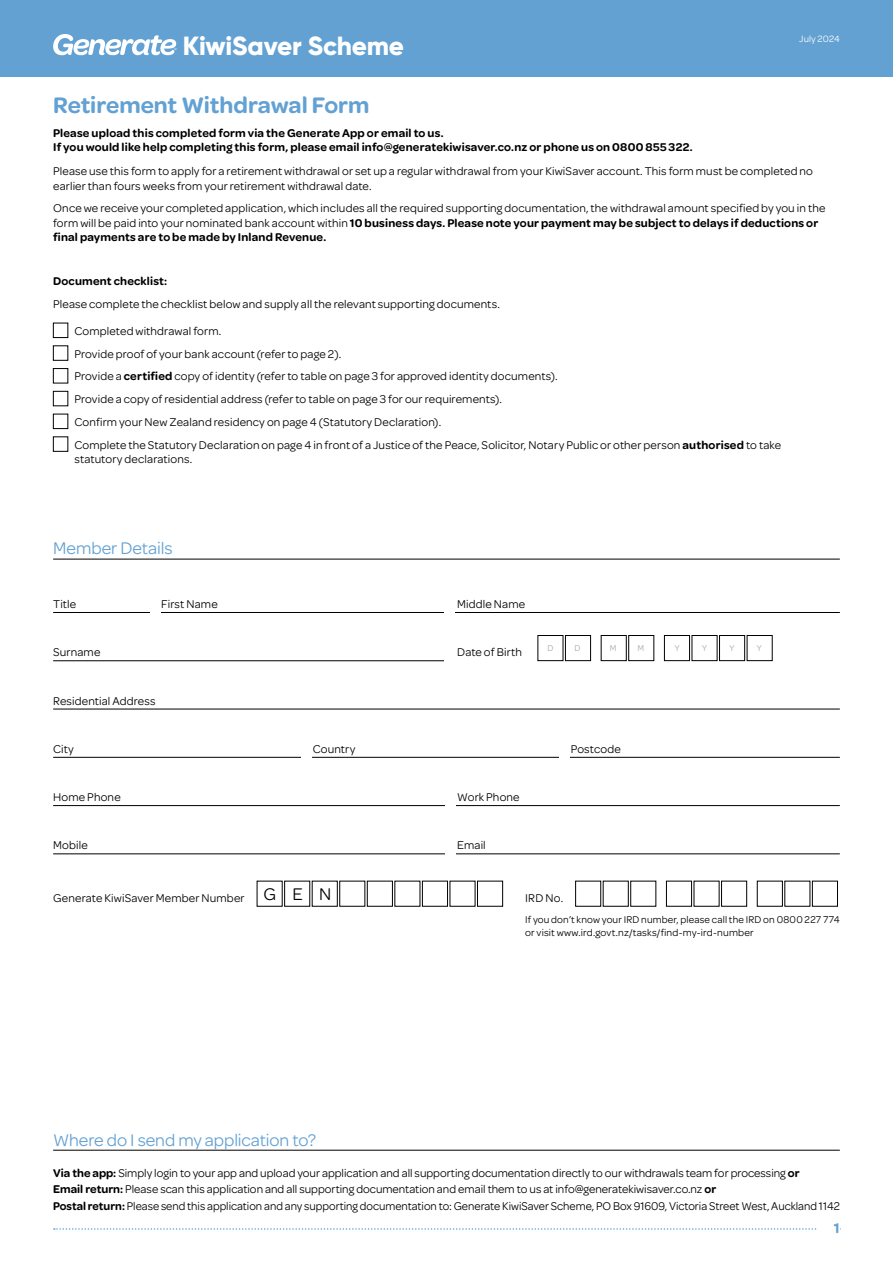
<style>
.page{position:relative;width:893px;height:1263px;background:#fff}
.page>*{position:absolute;margin:0;border:0;box-sizing:border-box;transform-origin:0 0}
.t1{font:800 26.25px "Gilroy";letter-spacing:-.01em;color:#fff}
.t2{font:600 24px "Omnes";letter-spacing:-.005em;color:#63a1d3}
.t3{font:18px "Omnes";letter-spacing:-.005em;color:#63a1d3}
.t4{font:18px "Omnes";color:#000}
.t5{font:600 15px "Omnes";color:#63a1d3}
.t6{font:12px/22.8px "Omnes";letter-spacing:.01em;color:#000}
.t7{font:600 12px/14.2px "Omnes";letter-spacing:.015em;color:#000}
.t8{font:10.5px/13.5px "Omnes";letter-spacing:.015em;color:#000}
.t9{font:9.75px "Omnes";letter-spacing:.02em;color:#fff}
.t10{font:9px "Omnes";color:#a7a9ac}
.s1{font-weight:600}
</style>
<div class="page">
<div style="left:0;top:0;width:893px;height:76px;background:#63a1d3"></div>
<svg style="left:53px;top:34px;width:123px;height:21px"></svg>
<svg style="left:54px;top:1228px;width:763px;height:2px"></svg>
<div style="left:53px;top:323px;width:15px;height:15px;border:1px solid #000"></div>
<div style="left:53px;top:346px;width:15px;height:14px;border:1px solid #000"></div>
<div style="left:53px;top:368px;width:15px;height:15px;border:1px solid #000"></div>
<div style="left:53px;top:391px;width:15px;height:15px;border:1px solid #000"></div>
<div style="left:53px;top:414px;width:15px;height:15px;border:1px solid #000"></div>
<div style="left:53px;top:437px;width:15px;height:14px;border:1px solid #000"></div>
<hr style="left:53px;top:559px;width:787px;height:1px;background:#000">
<hr style="left:53px;top:612px;width:787px;height:1px;background:#000">
<hr style="left:53px;top:660px;width:391px;height:1px;background:#000">
<hr style="left:53px;top:709px;width:787px;height:1px;background:#000">
<hr style="left:53px;top:757px;width:787px;height:1px;background:#000">
<hr style="left:53px;top:805px;width:787px;height:1px;background:#000">
<hr style="left:53px;top:853px;width:787px;height:1px;background:#000">
<div style="left:538px;top:635px;width:25px;height:26px;border:1px solid #000"></div>
<div style="left:565px;top:635px;width:26px;height:26px;border:1px solid #000"></div>
<div style="left:601px;top:635px;width:25px;height:26px;border:1px solid #000"></div>
<div style="left:628px;top:635px;width:26px;height:26px;border:1px solid #000"></div>
<div style="left:664px;top:635px;width:26px;height:26px;border:1px solid #000"></div>
<div style="left:692px;top:635px;width:25px;height:26px;border:1px solid #000"></div>
<div style="left:719px;top:635px;width:26px;height:26px;border:1px solid #000"></div>
<div style="left:747px;top:635px;width:25px;height:26px;border:1px solid #000"></div>
<div style="left:367px;top:881px;width:26px;height:25px;border:1px solid #000"></div>
<div style="left:422px;top:881px;width:26px;height:25px;border:1px solid #000"></div>
<div style="left:477px;top:881px;width:26px;height:25px;border:1px solid #000"></div>
<div style="left:666px;top:881px;width:26px;height:25px;border:1px solid #000"></div>
<div style="left:721px;top:881px;width:26px;height:25px;border:1px solid #000"></div>
<div style="left:757px;top:881px;width:26px;height:25px;border:1px solid #000"></div>
<div style="left:812px;top:881px;width:26px;height:25px;border:1px solid #000"></div>
<div style="left:559px;top:738px;width:10px;height:29px;background:#fff"></div>
<div style="left:301px;top:737px;width:10px;height:29px;background:#fff"></div>
<div style="left:444px;top:598px;width:11px;height:72px;background:#fff"></div>
<div style="left:445px;top:796px;width:11px;height:65px;background:#fff"></div>
<div style="left:150px;top:595px;width:11px;height:27px;background:#fff"></div>
<hr style="left:53px;top:1150px;width:787px;height:1px;background:#000">
<h1 class="t1" style="left:183px;top:29px;width:223px">KiwiSaver Scheme</h1>
<h2 class="t2" style="left:53px;top:91px;width:318px">Retirement Withdrawal Form</h2>
<p class="t7" style="left:53px;top:126px;width:641px">Please upload this completed form via the Generate App or email to us.<br>If you would like help completing this form, please email info@generatekiwisaver.co.nz or phone us on 0800 855 322.</p>
<p class="t9" style="left:799px;top:33px;width:42px">July 2024</p>
<p class="t6" style="left:53px;top:164px;width:761px;line-height:14.2px">Please use this form to apply for a retirement withdrawal or set up a regular withdrawal from your KiwiSaver account. This form must be completed no earlier than fours weeks from your retirement withdrawal date.</p>
<p class="t6" style="left:53px;top:201px;width:774px;line-height:14.2px">Once we receive your completed application, which includes all the required supporting documentation, the withdrawal amount specified by you in the form will be paid into your nominated bank account within <span class="s1">10 business days. Please note your payment may be subject to delays if deductions or final payments are to be made by Inland Revenue.</span></p>
<p class="t7" style="left:53px;top:274px;width:116px">Document checklist:</p>
<p class="t6" style="left:53px;top:292px;width:448px">Please complete the checklist below and supply all the relevant supporting documents.</p>
<p class="t6" style="left:74px;top:319px;width:708px">Completed withdrawal form.<br>Provide proof of your bank account (refer to page 2).<br>Provide a <span class="s1">certified</span> copy of identity (refer to table on page 3 for approved identity documents).<br>Provide a copy of residential address (refer to table on page 3 for our requirements).<br>Confirm your New Zealand residency on page 4 (Statutory Declaration).<br>Complete the Statutory Declaration on page 4 in front of a Justice of the Peace, Solicitor, Notary Public or other person <span class="s1">authorised</span> to take</p>
<p class="t6" style="left:74px;top:447px;width:119px">statutory declarations.</p>
<h3 class="t3" style="left:53px;top:538px;width:121px">Member Details</h3>
<p class="t6" style="left:53px;top:593px;width:25px">Title</p>
<p class="t6" style="left:161px;top:593px;width:58px">First Name</p>
<p class="t6" style="left:457px;top:593px;width:70px">Middle Name</p>
<p class="t10" style="left:547px;top:643px;width:8px">D</p>
<p class="t10" style="left:575px;top:643px;width:8px">D</p>
<p class="t10" style="left:610px;top:643px;width:8px">M</p>
<p class="t10" style="left:638px;top:643px;width:8px">M</p>
<p class="t10" style="left:675px;top:643px;width:6px">Y</p>
<p class="t10" style="left:702px;top:643px;width:6px">Y</p>
<p class="t10" style="left:729px;top:643px;width:6px">Y</p>
<p class="t10" style="left:757px;top:643px;width:6px">Y</p>
<p class="t6" style="left:53px;top:641px;width:49px">Surname</p>
<p class="t6" style="left:457px;top:641px;width:66px">Date of Birth</p>
<p class="t6" style="left:53px;top:689px;width:104px">Residential Address</p>
<p class="t6" style="left:53px;top:737px;width:22px">City</p>
<p class="t6" style="left:313px;top:737px;width:44px">Country</p>
<p class="t6" style="left:571px;top:737px;width:52px">Postcode</p>
<p class="t6" style="left:53px;top:786px;width:69px">Home Phone</p>
<p class="t6" style="left:457px;top:786px;width:64px">Work Phone</p>
<p class="t6" style="left:53px;top:834px;width:36px">Mobile</p>
<p class="t6" style="left:457px;top:834px;width:30px">Email</p>
<h3 class="t4" style="left:264px;top:884px;width:69px">GEN</h3>
<p class="t6" style="left:53px;top:886px;width:193px">Generate KiwiSaver Member Number</p>
<p class="t6" style="left:525px;top:886px;width:40px">IRD No.</p>
<p class="t8" style="left:525px;top:912px;width:316px">If you don’t know your IRD number, please call the IRD on 0800 227 774 or visit www.ird.govt.nz/tasks/find-my-ird-number</p>
<h3 class="t3" style="left:53px;top:1129px;width:264px">Where do I send my application to?</h3>
<p class="t6" style="left:53px;top:1165px;width:788px;line-height:16.4px"><span class="s1">Via the app:</span> Simply login to your app and upload your application and all supporting documentation directly to our withdrawals team for processing <span class="s1">or<br>Email return:</span> Please scan this application and all supporting documentation and email them to us at info@generatekiwisaver.co.nz <span class="s1">or<br>Postal return:</span> Please send this application and any supporting documentation to: Generate KiwiSaver Scheme, PO Box 91609, Victoria Street West, Auckland 1142</p>
<p class="t5" style="left:834px;top:1220px;width:7px">1</p>
</div>
